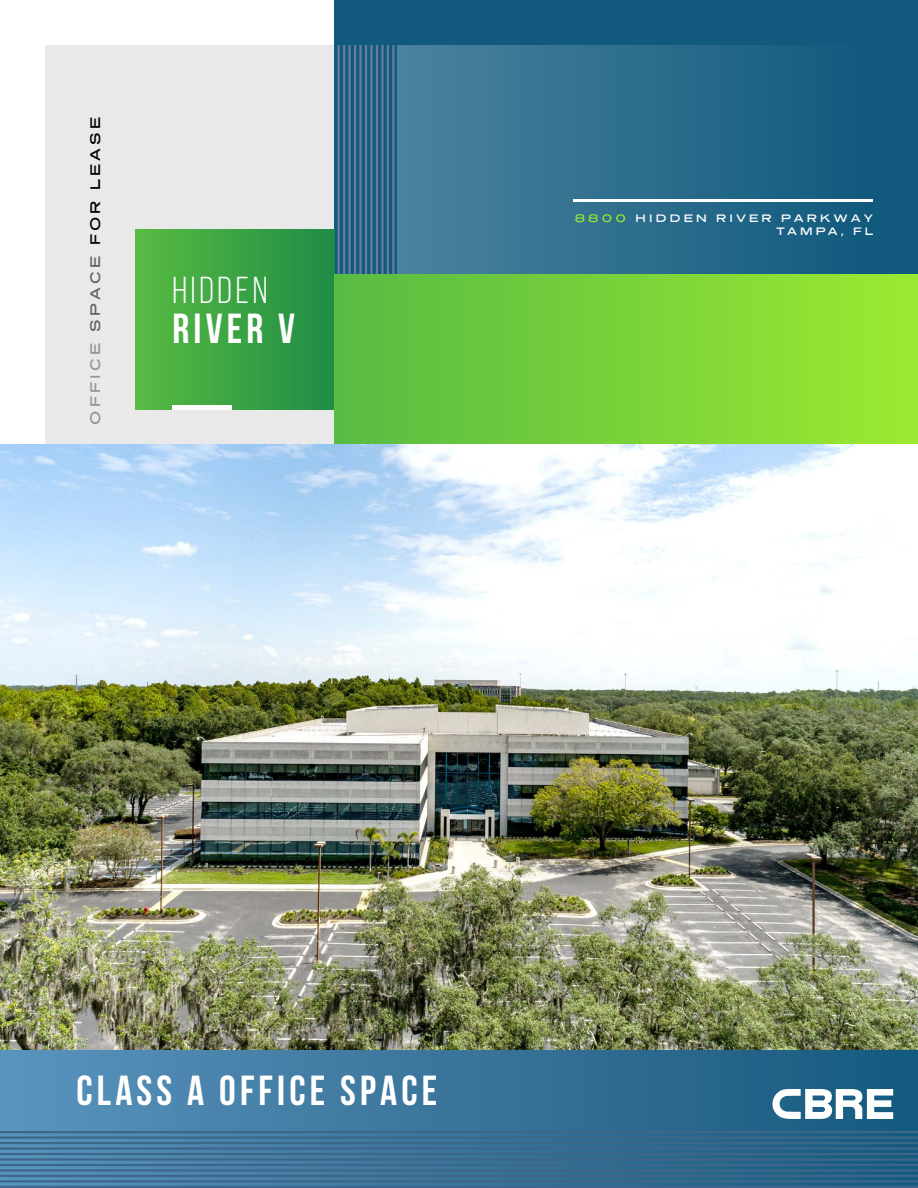
<style>
.page{position:relative;width:918px;height:1188px;background:#fff}
.page>*{position:absolute;margin:0;border:0;box-sizing:border-box;transform-origin:0 0}
.t1{font:700 42px "Bebas Neue";letter-spacing:.1em;color:#fff}
.t2{font:37.5px "Bebas Neue";letter-spacing:.1em;color:#fff}
.t3{font:13.5px "Presicav Rg";letter-spacing:.25em;color:#000}
.t4{font:10.5px/12.6px "Presicav Rg";letter-spacing:.3em;color:#fff;text-align:right}
.s1{color:#939598}
.s2{color:#636466}
.s3{color:#9be931}
</style>
<div class="page">
<div style="left:45px;top:45px;width:828px;height:1098px;background:#eae9e9"></div>
<div style="left:334px;top:0;width:584px;height:1188px;background:#115a7e"></div>
<hr style="left:392px;top:45px;width:2px;height:1143px;background:#667d9b">
<hr style="left:338px;top:45px;width:2px;height:1143px;background:#667d9b">
<hr style="left:343px;top:45px;width:2px;height:1143px;background:#667d9b">
<hr style="left:348px;top:45px;width:3px;height:1143px;background:#667d9b">
<hr style="left:354px;top:45px;width:2px;height:1143px;background:#667d9b">
<hr style="left:359px;top:45px;width:3px;height:1143px;background:#667d9b">
<hr style="left:365px;top:45px;width:2px;height:1143px;background:#667d9b">
<hr style="left:370px;top:45px;width:3px;height:1143px;background:#667d9b">
<hr style="left:376px;top:45px;width:2px;height:1143px;background:#667d9b">
<hr style="left:381px;top:45px;width:3px;height:1143px;background:#667d9b">
<hr style="left:387px;top:45px;width:2px;height:1143px;background:#667d9b">
<div style="left:135px;top:230px;width:199px;height:180px;background:linear-gradient(to right,#58bb43,#1f8d45)"></div>
<div style="left:398px;top:45px;width:475px;height:1143px;background:linear-gradient(to right,#4b829d,#135b7f)"></div>
<div style="left:334px;top:274px;width:584px;height:178px;background:linear-gradient(to right,#58bb43,#9be931)"></div>
<hr style="left:573px;top:200px;width:300px;height:2px;background:#fff">
<img style="left:0;top:444px;width:918px;height:606px">
<div style="left:172px;top:405px;width:60px;height:5px;background:#fff"></div>
<div style="left:0;top:1050px;width:918px;height:138px;background:linear-gradient(to right,#5a92bb,#18587d)"></div>
<svg style="left:773px;top:1089px;width:120px;height:30px"></svg>
<hr style="left:0;top:1186px;width:918px;height:2px;background:#3d6789">
<hr style="left:0;top:1131px;width:918px;height:2px;background:#3d6789">
<hr style="left:0;top:1136px;width:918px;height:3px;background:#3d6789">
<hr style="left:0;top:1142px;width:918px;height:2px;background:#3d6789">
<hr style="left:0;top:1147px;width:918px;height:3px;background:#3d6789">
<hr style="left:0;top:1153px;width:918px;height:2px;background:#3d6789">
<hr style="left:0;top:1158px;width:918px;height:3px;background:#3d6789">
<hr style="left:0;top:1164px;width:918px;height:2px;background:#3d6789">
<hr style="left:0;top:1169px;width:918px;height:3px;background:#3d6789">
<hr style="left:0;top:1175px;width:918px;height:2px;background:#3d6789">
<hr style="left:0;top:1180px;width:918px;height:3px;background:#3d6789">
<p class="t3" style="left:86px;top:424px;width:309px;rotate:-90deg"><span class="s1">OFFICE</span> <span class="s2">SPACE</span> FOR LEASE</p>
<h2 class="t2" style="left:172px;top:270px;width:96px">HIDDEN</h2>
<h1 class="t1" style="left:172px;top:306px;width:124px">RIVER V</h1>
<p class="t4" style="left:575px;top:212px;width:300px"><span class="s3">8800</span> HIDDEN RIVER PARKWAY<br>TAMPA, FL</p>
<h1 class="t1" style="left:76px;top:1067px;width:362px">CLASS A OFFICE SPACE</h1>
</div>
